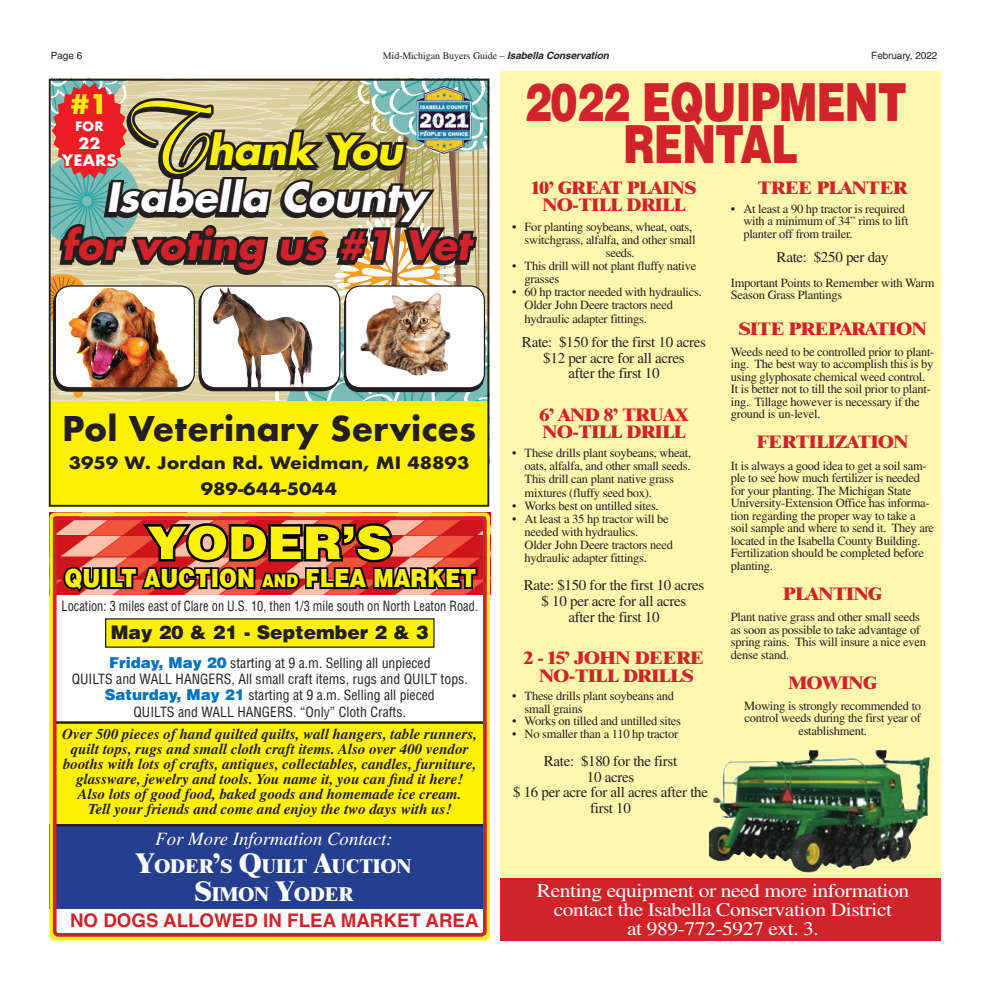
<style>
.page{position:relative;width:990px;height:990px;background:#fff}
.page>*{position:absolute;margin:0;border:0;box-sizing:border-box;transform-origin:0 0}
.TX_Body{font:900 52.5px/42px "Helvetica";letter-spacing:-.02em;color:#d1232a;text-align:center;scale:.77 1}
.t1{font:900 45px "Helvetica";color:#fff101;scale:1.11 1}
.t2{font:italic 700 39.5px/47.4px "Futura";color:#d1232a;text-align:center}
.t3{font:700 33.12px "Futura";color:#231f20}
.t4{font:700 26.25px "Futura";color:#fff101;scale:1.04 1}
.t5{font:900 25px "Helvetica";color:#fff101;scale:.86 1}
.TX_Body-2{font:19.25px/19.2px "Times";letter-spacing:-.02em;color:#fff;text-align:center;scale:1.12 1}
.t6{font:800 19.25px/28px "Times";color:#fff;text-align:center}
.t7{font:700 18.75px "Helvetica";color:#d1232a}
.t8{font:italic 18.75px "Times";color:#fff}
.t9{font:900 18.75px "Helvetica";color:#231f20}
.TX_Body-3{font:800 17.5px "Times";letter-spacing:-.02em;color:#d1232a;scale:1.1 1}
.t10{font:700 16.62px/25.4px "Futura";color:#231f20;text-align:center;scale:1.1 1}
.t11{font:700 15.38px/17.5px "Futura";color:#fff;text-align:center;scale:1.04 1}
.t12{font:italic 700 15px/15px "Times";color:#231f20;text-align:center}
.TX_Body-4{font:15px/15.6px "Times";letter-spacing:-.02em;color:#231f20;text-align:center}
.t13{font:condensed 13.75px/16.2px "Helvetica";color:#231f20;text-align:center}
.t14{font:condensed 13.75px "Helvetica";color:#231f20;scale:.9 1}
.t15{font:700 12.62px "Futura";color:#fff;scale:1.04 1}
.TX_Body-5{font:12.5px/12.5px "Times";letter-spacing:-.02em;color:#231f20}
.t16{font:10px "Times";letter-spacing:-.01em;color:#231f20}
.t17{font:10px "Helvetica";letter-spacing:-.01em;color:#231f20}
.s1{font-family:"Helvetica";font-weight:700;font-style:italic}
.s2{font-family:"Boulevard";font-weight:400;font-style:normal;font-size:85.5px;color:#fff101}
.s3{color:#fff101}
.s4{color:#fff}
.s5{font-size:17.5px}
.s6{font-weight:900;font-stretch:normal;font-size:15px;color:#0072bc}
.s7{font-size:27.5px}
</style>
<div class="page">
<div style="left:500px;top:71px;width:440px;height:869px;background:#fff8ae"></div>
<div style="left:500px;top:878px;width:440px;height:62px;background:#d1232a"></div>
<img style="left:709px;top:750px;width:220px;height:123px">
<div style="left:49px;top:401px;width:439px;height:105px;background:#fff101"></div>
<img style="left:51px;top:79px;width:438px;height:386px">
<div style="left:106px;top:618px;width:328px;height:29px;background:#fff101"></div>
<div style="left:49px;top:722px;width:441px;height:103px;background:#fff101"></div>
<div style="left:49px;top:823px;width:441px;height:85px;background:#253f8e"></div>
<hr style="left:55px;top:721px;width:429px;height:2px;background:#231f20">
<hr style="left:55px;top:823px;width:428px;height:3px;background:#231f20">
<div style="left:50px;top:512px;width:440px;height:428px;border:4px solid #fff101;border-radius:4px"></div>
<svg style="left:62px;top:521px;width:417px;height:74px;background:#8b3931"></svg>
<div style="left:53px;top:516px;width:433px;height:420px;border:4px solid #d1232a;border-radius:4px"></div>
<p class="t17" style="left:51px;top:50px;width:33px">Page 6</p>
<p class="t16" style="left:383px;top:50px;width:227px">Mid-Michigan Buyers Guide – <span class="s1">Isabella Conservation</span></p>
<p class="t17" style="left:871px;top:50px;width:68px">February, 2022</p>
<p class="t4" style="left:71px;top:85px;width:37px">#1</p>
<p class="t15" style="left:75px;top:117px;width:29px">FOR</p>
<p class="t11" style="left:62px;top:134px;width:54px">22<br>YEARS</p>
<p class="t2" style="left:61px;top:126px;width:410px"><span class="s2">T</span><span class="s3">hank You<br></span><span class="s4">Isabella County<br></span>for voting us #1 Vet</p>
<p class="t3" style="left:62px;top:404px;width:415px">Pol Veterinary Services</p>
<p class="t10" style="left:69px;top:450px;width:365px">3959 W. Jordan Rd. Weidman, MI 48893<br>989-644-5044</p>
<p class="t1" style="left:147px;top:513px;width:222px">YODER’S</p>
<p class="t5" style="left:64px;top:561px;width:480px">QUILT AUCTION <span class="s5">and</span> FLEA MARKET</p>
<p class="t14" style="left:61px;top:596px;width:464px">Location: 3 miles east of Clare on U.S. 10, then 1/3 mile south on North Leaton Road.</p>
<p class="t9" style="left:111px;top:620px;width:319px">May 20 &amp; 21 - September 2 &amp; 3</p>
<p class="t13" style="left:72px;top:654px;width:397px"><span class="s6">Friday, May 20</span> starting at 9 a.m. Selling all unpieced<br>QUILTS and WALL HANGERS, All small craft items, rugs and QUILT tops.<br><span class="s6">Saturday, May 21</span> starting at 9 a.m. Selling all pieced<br>QUILTS and WALL HANGERS. “Only” Cloth Crafts.</p>
<p class="t12" style="left:62px;top:725px;width:416px">Over 500 pieces of hand quilted quilts, wall hangers, table runners, quilt tops, rugs and small cloth craft items. Also over 400 vendor booths with lots of crafts, antiques, collectables, candles, furniture, glassware, jewelry and tools. You name it, you can find it here!<br>Also lots of good food, baked goods and homemade ice cream.<br>Tell your friends and come and enjoy the two days with us!</p>
<p class="t8" style="left:155px;top:827px;width:239px">For More Information Contact:</p>
<p class="t6" style="left:136px;top:851px;width:276px"><span class="s7">Y</span>ODER<span class="s7">’</span>S <span class="s7">Q</span>UILT <span class="s7">A</span>UCTION<br><span class="s7">S</span>IMON <span class="s7">Y</span>ODER</p>
<p class="t7" style="left:70px;top:909px;width:410px">NO DOGS ALLOWED IN FLEA MARKET AREA</p>
<p class="TX_Body" style="left:524px;top:80px;width:498px">2022 EQUIPMENT<br>RENTAL</p>
<p class="TX_Body-3" style="left:531px;top:177px;width:151px">10’ GREAT PLAINS</p>
<p class="TX_Body-3" style="left:542px;top:194px;width:131px">NO-TILL DRILL</p>
<p class="TX_Body-5" style="left:512px;top:220px;width:182px">• For planting soybeans, wheat, oats,</p>
<p class="TX_Body-5" style="left:524px;top:233px;width:172px">switchgrass, alfalfa, and other small</p>
<p class="TX_Body-5" style="left:605px;top:246px;width:30px">seeds.</p>
<p class="TX_Body-5" style="left:524px;top:259px;width:173px;line-height:13.1px;text-indent:-12px">• This drill will not plant fluffy native grasses</p>
<p class="TX_Body-5" style="left:524px;top:285px;width:179px;line-height:13.1px;text-indent:-12px">• 60 hp tractor needed with hydraulics.<br>Older John Deere tractors need hydraulic adapter fittings.</p>
<p class="TX_Body-4" style="left:522px;top:334px;width:185px">Rate: $150 for the first 10 acres</p>
<p class="TX_Body-4" style="left:543px;top:349px;width:143px">$12 per acre for all acres</p>
<p class="TX_Body-4" style="left:568px;top:365px;width:93px">after the first 10</p>
<p class="TX_Body-3" style="left:539px;top:403px;width:137px">6’ AND 8’ TRUAX</p>
<p class="TX_Body-3" style="left:542px;top:421px;width:131px">NO-TILL DRILL</p>
<p class="TX_Body-5" style="left:524px;top:446px;width:168px;line-height:13.1px;text-align:justify;text-indent:-12px">• These drills plant soybeans, wheat, oats, alfalfa, and other small seeds.<br>This drill can plant native grass</p>
<p class="TX_Body-5" style="left:524px;top:486px;width:129px">mixtures (fluffy seed box).</p>
<p class="TX_Body-5" style="left:512px;top:499px;width:148px">• Works best on untilled sites.</p>
<p class="TX_Body-5" style="left:524px;top:512px;width:145px;line-height:13.1px;text-indent:-12px">• At least a 35 hp tractor will be needed with hydraulics.</p>
<p class="TX_Body-5" style="left:524px;top:538px;width:150px;line-height:13.1px">Older John Deere tractors need hydraulic adapter fittings.</p>
<p class="TX_Body-4" style="left:523px;top:577px;width:182px">Rate: $150 for the first 10 acres</p>
<p class="TX_Body-4" style="left:541px;top:593px;width:146px">$ 10 per acre for all acres</p>
<p class="TX_Body-4" style="left:568px;top:608px;width:93px">after the first 10</p>
<p class="TX_Body-3" style="left:523px;top:647px;width:165px">2 - 15’ JOHN DEERE</p>
<p class="TX_Body-3" style="left:539px;top:664px;width:142px">NO-TILL DRILLS</p>
<p class="TX_Body-5" style="left:512px;top:689px;width:163px">• These drills plant soybeans and</p>
<p class="TX_Body-5" style="left:524px;top:702px;width:60px">small grains</p>
<p class="TX_Body-5" style="left:512px;top:714px;width:170px">• Works on tilled and untilled sites</p>
<p class="TX_Body-5" style="left:512px;top:727px;width:168px">• No smaller than a 110 hp tractor</p>
<p class="TX_Body-4" style="left:543px;top:753px;width:135px">Rate: $180 for the first</p>
<p class="TX_Body-4" style="left:586px;top:768px;width:49px">10 acres</p>
<p class="TX_Body-4" style="left:513px;top:784px;width:196px">$ 16 per acre for all acres after the first 10</p>
<p class="TX_Body-3" style="left:757px;top:177px;width:137px">TREE PLANTER</p>
<p class="TX_Body-5" style="left:730px;top:202px;width:176px">• At least a 90 hp tractor is required</p>
<p class="TX_Body-5" style="left:743px;top:214px;width:167px">with a minimum of 34” rims to lift planter off from trailer.</p>
<p class="TX_Body-4" style="left:776px;top:249px;width:114px">Rate: $250 per day</p>
<p class="TX_Body-5" style="left:730px;top:276px;width:205px">Important Points to Remember with Warm<br>Season Grass Plantings</p>
<p class="TX_Body-3" style="left:738px;top:317px;width:172px">SITE PREPARATION</p>
<p class="TX_Body-5" style="left:730px;top:345px;width:205px">Weeds need to be controlled prior to plant&shy;ing. The best way to accomplish this is by using glyphosate chemical weed control.<br>It is better not to till the soil prior to plant&shy;ing. Tillage however is necessary if the ground is un-level.</p>
<p class="TX_Body-3" style="left:756px;top:431px;width:139px">FERTILIZATION</p>
<p class="TX_Body-5" style="left:730px;top:459px;width:205px">It is always a good idea to get a soil sam&shy;ple to see how much fertilizer is needed for your planting. The Michigan State University-Extension Office has informa&shy;tion regarding the proper way to take a soil sample and where to send it. They are located in the Isabella County Building.<br>Fertilization should be completed before planting.</p>
<p class="TX_Body-3" style="left:783px;top:582px;width:91px">PLANTING</p>
<p class="TX_Body-5" style="left:730px;top:610px;width:197px">Plant native grass and other small seeds as soon as possible to take advantage of spring rains. This will insure a nice even dense stand.</p>
<p class="TX_Body-3" style="left:788px;top:671px;width:82px">MOWING</p>
<p class="TX_Body-5" style="left:744px;top:699px;width:178px;text-align:center">Mowing is strongly recommended to control weeds during the first year of establishment.</p>
<p class="TX_Body-2" style="left:536px;top:880px;width:334px">Renting equipment or need more information contact the Isabella Conservation District</p>
<p class="TX_Body-2" style="left:627px;top:918px;width:173px">at 989-772-5927 ext. 3.</p>
</div>
